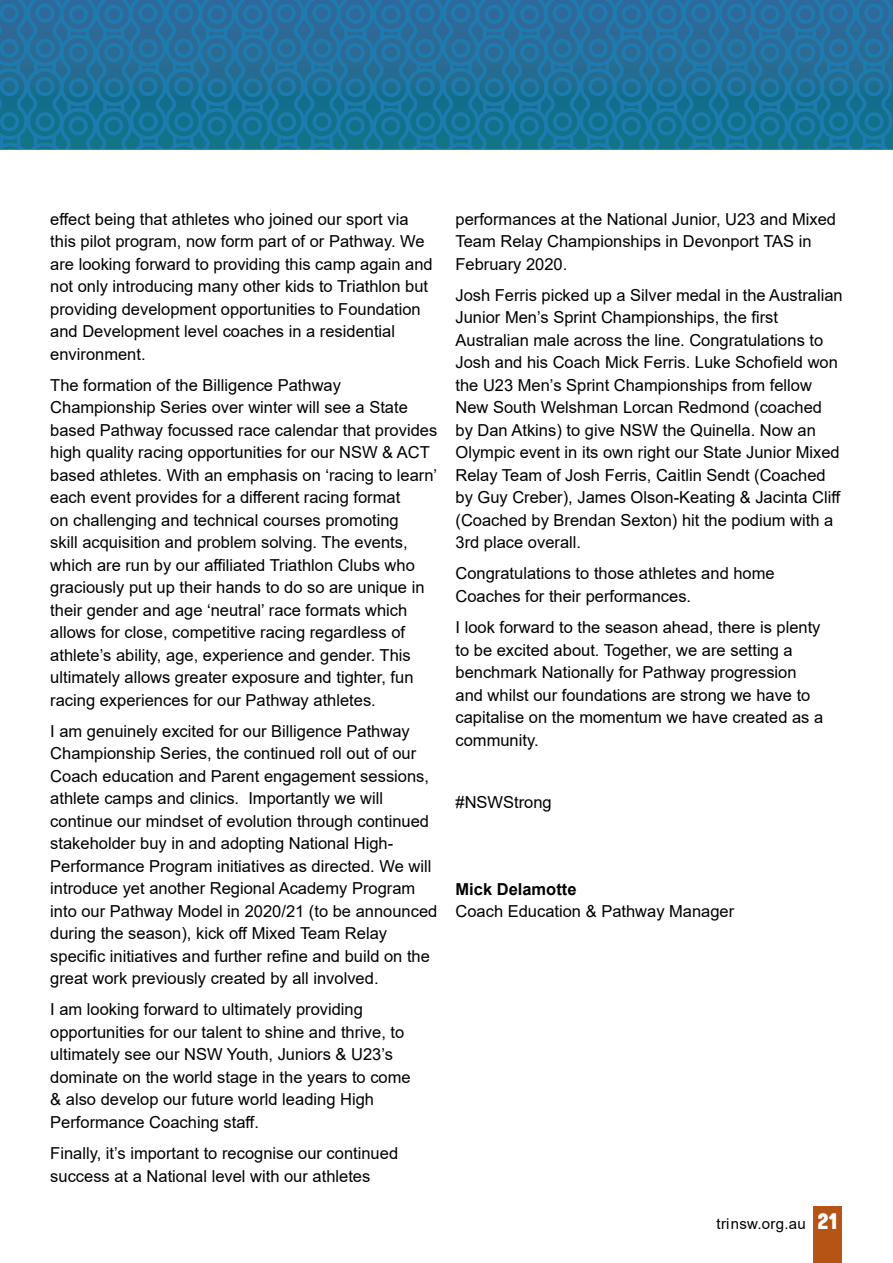
<style>
.page{position:relative;width:893px;height:1263px;background:#fff}
.page>*{position:absolute;margin:0;border:0;box-sizing:border-box;transform-origin:0 0}
.t1{font:16.5px/22.5px "Arial";color:#000}
.t2{font:700 16.5px "Arial";color:#000}
.t3{font:15px "Arial";letter-spacing:.02em;color:#000}
.s1{font-family:"Kapra Neue";font-weight:700;font-size:22.5px;color:#fff}
</style>
<div class="page">
<div style="left:813px;top:1206px;width:29px;height:57px;background:#b55414"></div>
<svg style="left:0;top:1px;width:893px;height:148px;background:#1f729c"></svg>
<p class="t1" style="left:50px;top:207px;width:384px">effect being that athletes who joined our sport via this pilot program, now form part of or Pathway. We are looking forward to providing this camp again and not only introducing many other kids to Triathlon but providing development opportunities to Foundation and Development level coaches in a residential environment.</p>
<p class="t1" style="left:50px;top:374px;width:389px">The formation of the Billigence Pathway Championship Series over winter will see a State based Pathway focussed race calendar that provides high quality racing opportunities for our NSW &amp; ACT based athletes. With an emphasis on ‘racing to learn’ each event provides for a different racing format<br>on challenging and technical courses promoting<br>skill acquisition and problem solving. The events, which are run by our affiliated Triathlon Clubs who graciously put up their hands to do so are unique in their gender and age ‘neutral’ race formats which allows for close, competitive racing regardless of athlete’s ability, age, experience and gender. This ultimately allows greater exposure and tighter, fun racing experiences for our Pathway athletes.</p>
<p class="t1" style="left:50px;top:720px;width:389px">I am genuinely excited for our Billigence Pathway Championship Series, the continued roll out of our Coach education and Parent engagement sessions, athlete camps and clinics. Importantly we will continue our mindset of evolution through continued stakeholder buy in and adopting National High-Performance Program initiatives as directed. We will introduce yet another Regional Academy Program into our Pathway Model in 2020/21 (to be announced during the season), kick off Mixed Team Relay specific initiatives and further refine and build on the great work previously created by all involved.</p>
<p class="t1" style="left:50px;top:998px;width:362px">I am looking forward to ultimately providing opportunities for our talent to shine and thrive, to ultimately see our NSW Youth, Juniors &amp; U23’s dominate on the world stage in the years to come &amp; also develop our future world leading High Performance Coaching staff.</p>
<p class="t1" style="left:50px;top:1142px;width:349px">Finally, it’s important to recognise our continued success at a National level with our athletes</p>
<p class="t1" style="left:455px;top:208px;width:382px">performances at the National Junior, U23 and Mixed<br>Team Relay Championships in Devonport TAS in<br>February 2020.</p>
<p class="t1" style="left:455px;top:284px;width:389px">Josh Ferris picked up a Silver medal in the Australian Junior Men’s Sprint Championships, the first Australian male across the line. Congratulations to Josh and his Coach Mick Ferris. Luke Schofield won the U23 Men’s Sprint Championships from fellow New South Welshman Lorcan Redmond (coached by Dan Atkins) to give NSW the Quinella. Now an Olympic event in its own right our State Junior Mixed Relay Team of Josh Ferris, Caitlin Sendt (Coached by Guy Creber), James Olson-Keating &amp; Jacinta Cliff (Coached by Brendan Sexton) hit the podium with a 3rd place overall.</p>
<p class="t1" style="left:455px;top:562px;width:321px">Congratulations to those athletes and home<br>Coaches for their performances.</p>
<p class="t1" style="left:455px;top:616px;width:369px">I look forward to the season ahead, there is plenty to be excited about. Together, we are setting a benchmark Nationally for Pathway progression and whilst our foundations are strong we have to capitalise on the momentum we have created as a community.</p>
<p class="t1" style="left:455px;top:790px;width:98px">#NSWStrong</p>
<p class="t2" style="left:455px;top:877px;width:123px">Mick Delamotte</p>
<p class="t1" style="left:455px;top:900px;width:280px">Coach Education &amp; Pathway Manager</p>
<p class="t3" style="left:716px;top:1213px;width:122px">trinsw.org.au <span class="s1">21</span></p>
</div>
